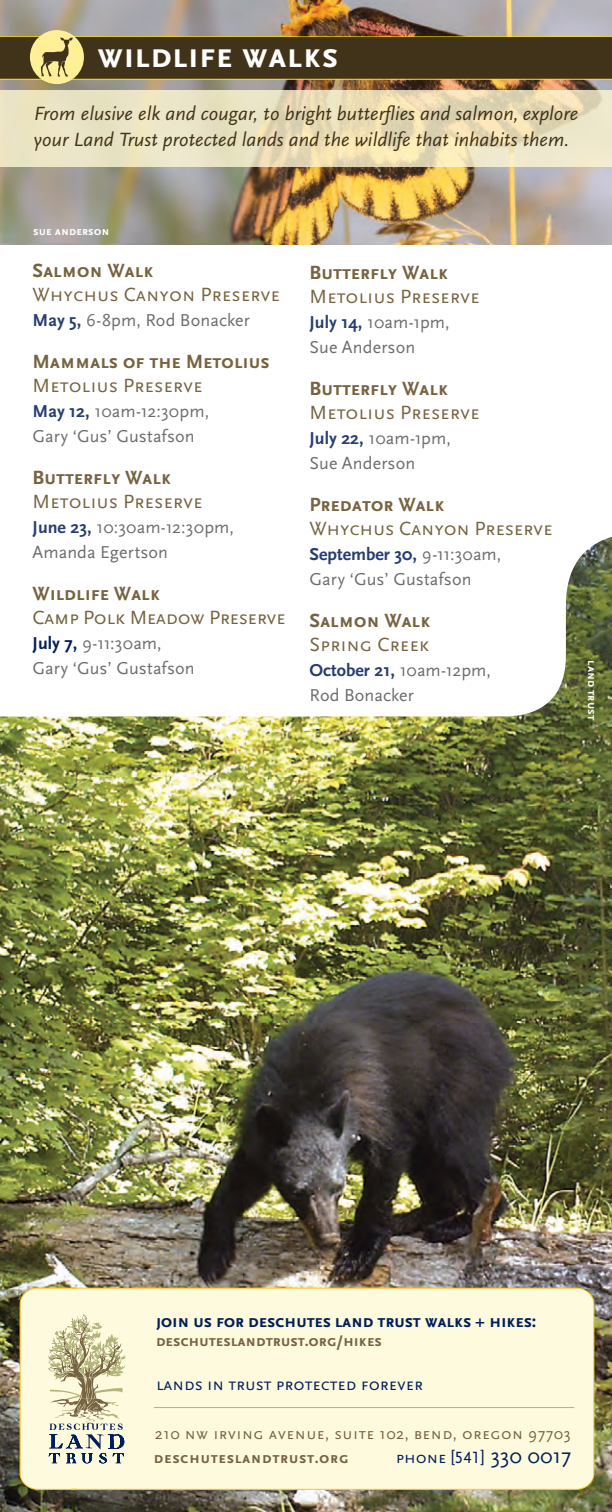
<style>
.page{position:relative;width:612px;height:1512px;background:#fff}
.page>*{position:absolute;margin:0;border:0;box-sizing:border-box;transform-origin:0 0}
.t1{font:700 36px "Scala Sans Caps";color:#fff}
.t2{font:italic 20px/26px "Scala Sans";letter-spacing:.005em;color:#413319}
.t3{font:20px "Scala Sans Caps";color:#766340}
.t4{font:700 20px "Scala Sans Caps";letter-spacing:-.01em;color:#766340}
.t5{font:20px "Scala Sans Caps";letter-spacing:-.02em;color:#766340}
.t6{font:18px "Scala Sans";letter-spacing:.005em;color:#6c6d70}
.t7{font:700 18px "Scala Sans";color:#273d72}
.t8{font:700 18px "Scala Sans Caps";letter-spacing:-.02em;color:#001e5b}
.t9{font:17.6px "Scala Sans Caps";color:#001e5b}
.t10{font:17px "Scala Sans Caps";color:#001e5b}
.t11{font:16.4px "Scala Sans Caps";letter-spacing:.03em;color:#766340}
.t12{font:700 16px "Scala Sans Caps";letter-spacing:-.01em;color:#766340}
.t13{font:700 16px "Scala Sans Caps";letter-spacing:.03em;color:#766340}
.t14{font:700 12px "Scala Sans Caps";color:#fff}
.s1{font-weight:700;color:#273d72}
.s2{font-weight:700;color:#001e5b}
.s3{font-weight:400;color:#6c6d70}
.s4{font-family:"Scala Sans"}
.s5{font-family:"Scala Sans";font-size:22px}
</style>
<div class="page">
<img style="left:0;top:537px;width:612px;height:975px">
<img style="left:0;top:0;width:612px;height:245px">
<div style="left:19px;top:1287px;width:576px;height:203px;background:#fefade"></div>
<svg style="left:47px;top:1314px;width:79px;height:149px;background:#d1ceb3"></svg>
<hr style="left:154px;top:1407px;width:420px;height:1px;background:#b1b579">
<hr style="left:0;top:36px;width:612px;height:1px;background:#ffe201">
<div style="left:0;top:37px;width:612px;height:42px;background:#413319"></div>
<svg style="left:0;top:91px;width:612px;height:76px;background:#eae0bd"></svg>
<hr style="left:0;top:79px;width:612px;height:1px;background:#ffe201">
<svg style="left:30px;top:30px;width:54px;height:54px"></svg>
<p class="t1" style="left:97px;top:36px;width:243px">wildlife walks</p>
<p class="t2" style="left:34px;top:101px;width:546px">From elusive elk and cougar, to bright butterflies and salmon, explore your Land Trust protected lands and the wildlife that inhabits them.</p>
<p class="t14" style="left:33px;top:225px;width:78px">sue anderson</p>
<p class="t4" style="left:33px;top:259px;width:123px">Salmon Walk</p>
<p class="t3" style="left:33px;top:283px;width:249px">Whychus Canyon Preserve</p>
<p class="t6" style="left:33px;top:310px;width:219px"><span class="s1">May 5,</span> 6-8pm, Rod Bonacker</p>
<p class="t4" style="left:33px;top:350px;width:239px">Mammals of the Metolius</p>
<p class="t3" style="left:33px;top:374px;width:172px">Metolius Preserve</p>
<p class="t6" style="left:33px;top:401px;width:178px"><span class="s1">May 12,</span> 10am-12:30pm,</p>
<p class="t6" style="left:33px;top:426px;width:163px">Gary ‘Gus’ Gustafson</p>
<p class="t4" style="left:33px;top:466px;width:140px">Butterfly Walk</p>
<p class="t3" style="left:33px;top:490px;width:172px">Metolius Preserve</p>
<p class="t6" style="left:33px;top:517px;width:203px"><span class="s1">June 23,</span> 10:30am-12:30pm,</p>
<p class="t6" style="left:33px;top:542px;width:137px">Amanda Egertson</p>
<p class="t4" style="left:33px;top:582px;width:129px">Wildlife Walk</p>
<p class="t5" style="left:33px;top:606px;width:255px">Camp Polk Meadow Preserve</p>
<p class="t6" style="left:33px;top:633px;width:131px"><span class="s2">July 7,</span> 9-11:30am,</p>
<p class="t6" style="left:33px;top:658px;width:163px">Gary ‘Gus’ Gustafson</p>
<p class="t4" style="left:310px;top:261px;width:140px">Butterfly Walk</p>
<p class="t3" style="left:310px;top:285px;width:172px">Metolius Preserve</p>
<p class="t6" style="left:310px;top:312px;width:142px"><span class="s1">July 14,</span> 10am-1pm,</p>
<p class="t6" style="left:310px;top:337px;width:107px">Sue Anderson</p>
<p class="t4" style="left:310px;top:377px;width:140px">Butterfly Walk</p>
<p class="t3" style="left:310px;top:401px;width:172px">Metolius Preserve</p>
<p class="t6" style="left:310px;top:428px;width:143px"><span class="s1">July 22,</span> 10am-1pm,</p>
<p class="t6" style="left:310px;top:453px;width:107px">Sue Anderson</p>
<p class="t4" style="left:310px;top:493px;width:137px">Predator Walk</p>
<p class="t3" style="left:310px;top:517px;width:245px">Whychus Canyon Preserve</p>
<p class="t7" style="left:310px;top:544px;width:193px">September 30, <span class="s3">9-11:30am,</span></p>
<p class="t6" style="left:310px;top:569px;width:163px">Gary ‘Gus’ Gustafson</p>
<p class="t4" style="left:310px;top:609px;width:123px">Salmon Walk</p>
<p class="t3" style="left:310px;top:633px;width:122px">Spring Creek</p>
<p class="t7" style="left:310px;top:660px;width:183px">October 21, <span class="s3">10am-12pm,</span></p>
<p class="t6" style="left:310px;top:685px;width:106px">Rod Bonacker</p>
<p class="t14" style="left:599px;top:660px;width:61px;rotate:90deg">land trust</p>
<p class="t8" style="left:156px;top:1311px;width:382px">join us for deschutes land trust walks + hikes:</p>
<p class="t12" style="left:156px;top:1332px;width:227px">deschuteslandtrust.org/hikes</p>
<p class="t9" style="left:156px;top:1375px;width:269px">lands in trust protected forever</p>
<p class="t11" style="left:155px;top:1425px;width:417px"><span class="s4">210</span> nw irving avenue, suite <span class="s4">102</span>, bend, oregon <span class="s4">97703</span></p>
<p class="t13" style="left:154px;top:1449px;width:196px">deschuteslandtrust.org</p>
<p class="t10" style="left:396px;top:1448px;width:177px">phone [541] <span class="s5">330 0017</span></p>
</div>
